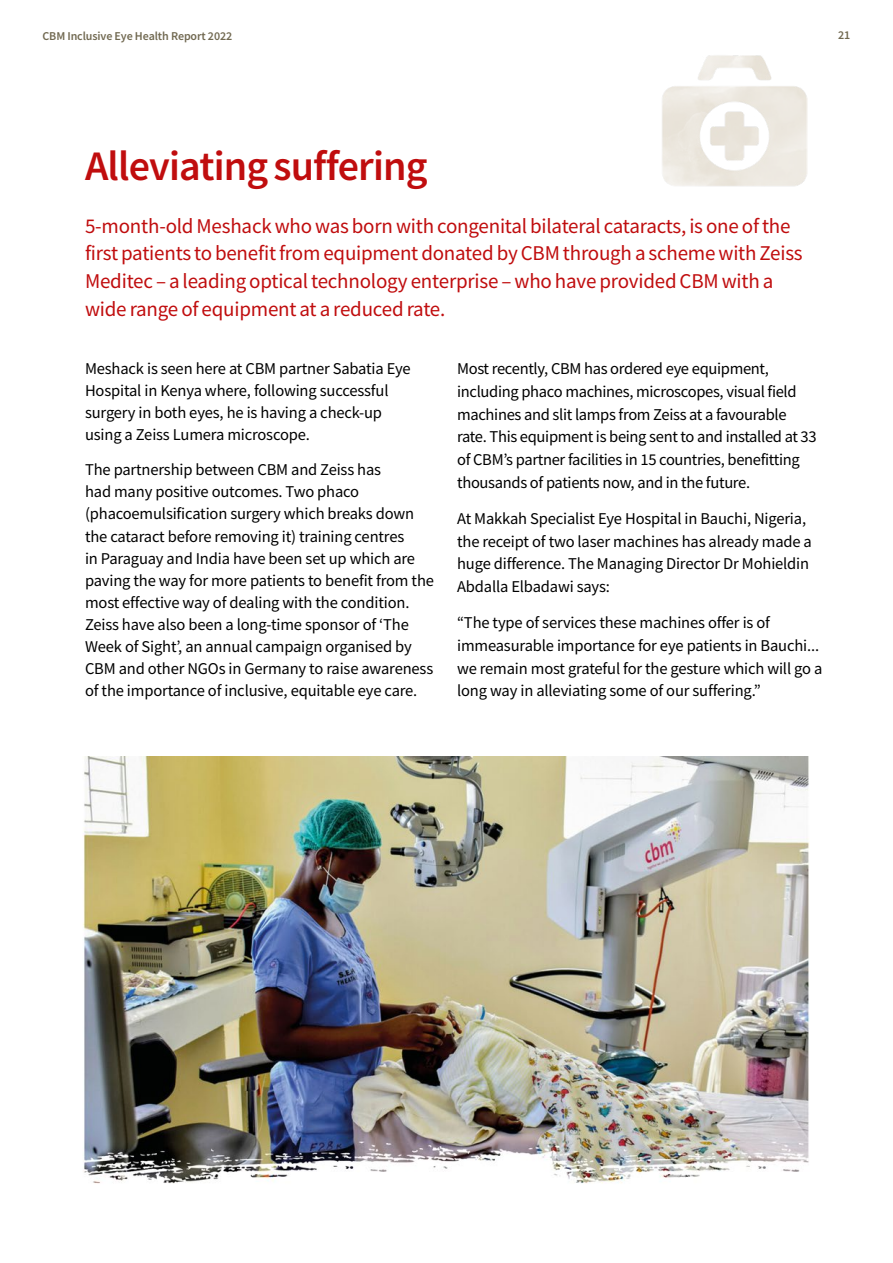
<style>
.page{position:relative;width:893px;height:1263px;background:#fff}
.page>*{position:absolute;margin:0;border:0;box-sizing:border-box;transform-origin:0 0}
.H2_page_heading{font:600 42px "Source Sans Pro";letter-spacing:-.02em;color:#c00d0e}
.P_intro_text_pull_qu{font:21px/27.8px "Source Sans Pro";letter-spacing:-.01em;color:#c00d0e}
.P_body_copy{font:16.5px/22.2px "Source Sans Pro";letter-spacing:-.01em;color:#000}
.t1{font:600 12px "Source Sans Pro";letter-spacing:-.01em;color:#716951}
</style>
<div class="page">
<img style="left:662px;top:55px;width:146px;height:132px">
<img style="left:83px;top:757px;width:726px;height:427px">
<p class="t1" style="left:43px;top:28px;width:191px">CBM Inclusive Eye Health Report 2022</p>
<p class="t1" style="left:838px;top:27px;width:14px">21</p>
<h2 class="H2_page_heading" style="left:85px;top:139px;width:344px">Alleviating suffering</h2>
<p class="P_intro_text_pull_qu" style="left:85px;top:212px;width:719px">5-month-old Meshack who was born with congenital bilateral cataracts, is one of the first patients to benefit from equipment donated by CBM through a scheme with Zeiss Meditec – a leading optical technology enterprise – who have provided CBM with a wide range of equipment at a reduced rate.</p>
<p class="P_body_copy" style="left:85px;top:357px;width:327px">Meshack is seen here at CBM partner Sabatia Eye Hospital in Kenya where, following successful surgery in both eyes, he is having a check-up using a Zeiss Lumera microscope.</p>
<p class="P_body_copy" style="left:85px;top:458px;width:350px">The partnership between CBM and Zeiss has<br>had many positive outcomes. Two phaco (phacoemulsification surgery which breaks down the cataract before removing it) training centres<br>in Paraguay and India have been set up which are paving the way for more patients to benefit from the most effective way of dealing with the condition.<br>Zeiss have also been a long-time sponsor of ‘The Week of Sight’, an annual campaign organised by CBM and other NGOs in Germany to raise awareness of the importance of inclusive, equitable eye care.</p>
<p class="P_body_copy" style="left:457px;top:357px;width:361px;line-height:22.8px">Most recently, CBM has ordered eye equipment, including phaco machines, microscopes, visual field machines and slit lamps from Zeiss at a favourable rate. This equipment is being sent to and installed at 33 of CBM’s partner facilities in 15 countries, benefitting thousands of patients now, and in the future.</p>
<p class="P_body_copy" style="left:457px;top:507px;width:356px;line-height:22.8px">At Makkah Specialist Eye Hospital in Bauchi, Nigeria, the receipt of two laser machines has already made a huge difference. The Managing Director Dr Mohieldin Abdalla Elbadawi says:</p>
<p class="P_body_copy" style="left:457px;top:611px;width:367px;line-height:22.8px">“The type of services these machines offer is of immeasurable importance for eye patients in Bauchi... we remain most grateful for the gesture which will go a long way in alleviating some of our suffering.”</p>
</div>
